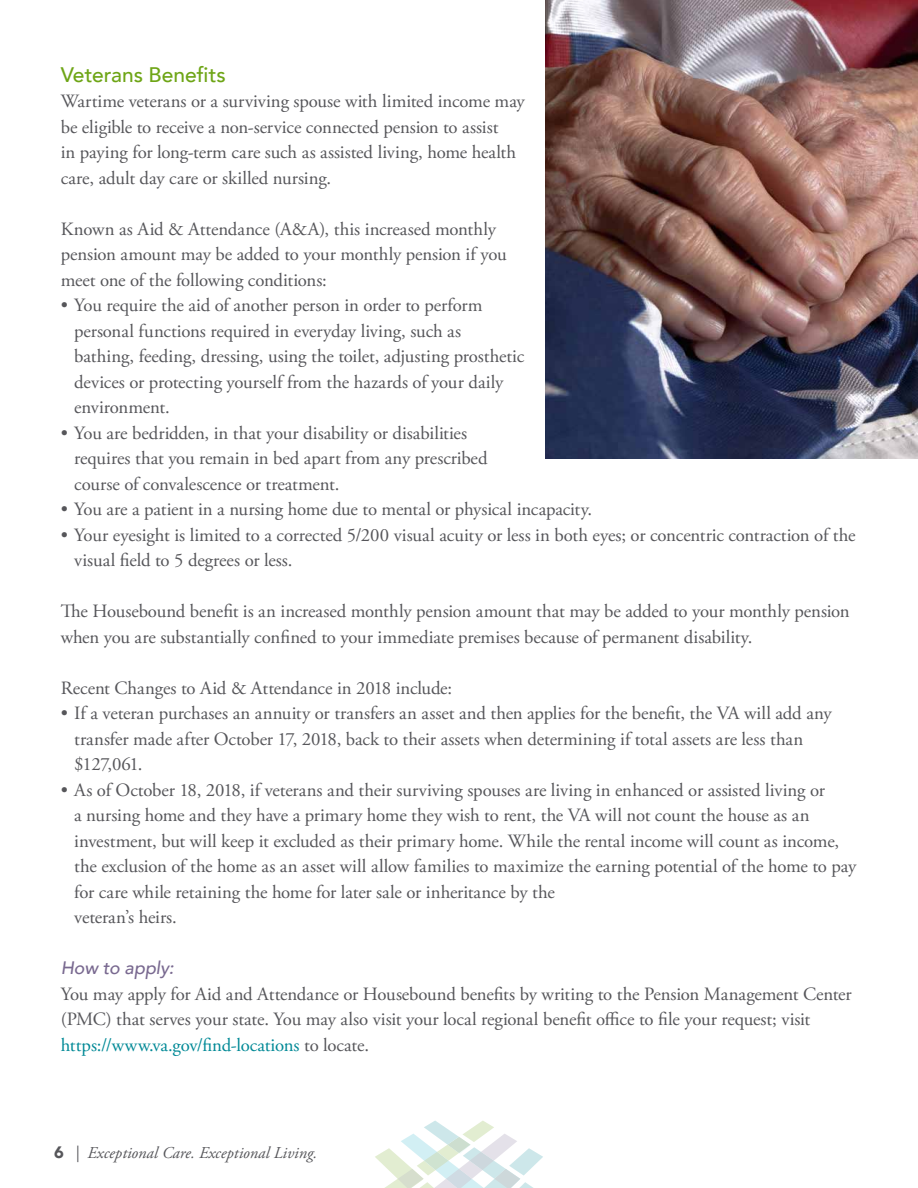
<style>
.page{position:relative;width:918px;height:1188px;background:#fff}
.page>*{position:absolute;margin:0;border:0;box-sizing:border-box;transform-origin:0 0}
.t1{font:500 21px "Avenir";color:#6ea516}
.t2{font:18.75px/25.5px "Adobe Garamond Pro";letter-spacing:-.005em;color:#56565a}
.t3{font:italic 500 18px "Avenir";letter-spacing:-.005em;color:#796990}
.t4{font:italic 16.5px "Adobe Garamond Pro";color:#56565a}
.s1{color:#008996}
.s2{font-family:"Avenir";font-weight:900;font-style:normal}
</style>
<div class="page">
<svg style="left:375px;top:1120px;width:168px;height:68px"></svg>
<img style="left:545px;top:0;width:373px;height:459px">
<p class="t1" style="left:61px;top:56px;width:167px">Veterans Benefits</p>
<p class="t2" style="left:61px;top:89px;width:466px">Wartime veterans or a surviving spouse with limited income may be eligible to receive a non-service connected pension to assist<br>in paying for long-term care such as assisted living, home health care, adult day care or skilled nursing.</p>
<p class="t2" style="left:61px;top:217px;width:447px">Known as Aid &amp; Attendance (A&amp;A), this increased monthly pension amount may be added to your monthly pension if you meet one of the following conditions:</p>
<p class="t2" style="left:74px;top:293px;width:451px;text-indent:-14px">• You require the aid of another person in order to perform personal functions required in everyday living, such as bathing, feeding, dressing, using the toilet, adjusting prosthetic devices or protecting yourself from the hazards of your daily environment.</p>
<p class="t2" style="left:74px;top:421px;width:415px;text-indent:-13px">• You are bedridden, in that your disability or disabilities requires that you remain in bed apart from any prescribed course of convalescence or treatment.</p>
<p class="t2" style="left:61px;top:497px;width:533px">• You are a patient in a nursing home due to mental or physical incapacity.</p>
<p class="t2" style="left:74px;top:523px;width:783px;text-indent:-14px">• Your eyesight is limited to a corrected 5/200 visual acuity or less in both eyes; or concentric contraction of the visual field to 5 degrees or less.</p>
<p class="t2" style="left:61px;top:599px;width:791px">The Housebound benefit is an increased monthly pension amount that may be added to your monthly pension when you are substantially confined to your immediate premises because of permanent disability.</p>
<p class="t2" style="left:61px;top:676px;width:393px">Recent Changes to Aid &amp; Attendance in 2018 include:</p>
<p class="t2" style="left:74px;top:701px;width:759px;text-indent:-14px">• If a veteran purchases an annuity or transfers an asset and then applies for the benefit, the VA will add any transfer made after October 17, 2018, back to their assets when determining if total assets are less than $127,061.</p>
<p class="t2" style="left:74px;top:778px;width:784px;text-indent:-14px">• As of October 18, 2018, if veterans and their surviving spouses are living in enhanced or assisted living or<br>a nursing home and they have a primary home they wish to rent, the VA will not count the house as an investment, but will keep it excluded as their primary home. While the rental income will count as income, the exclusion of the home as an asset will allow families to maximize the earning potential of the home to pay for care while retaining the home for later sale or inheritance by the<br>veteran’s heirs.</p>
<p class="t3" style="left:61px;top:957px;width:115px">How to apply:</p>
<p class="t2" style="left:61px;top:982px;width:792px">You may apply for Aid and Attendance or Housebound benefits by writing to the Pension Management Center (PMC) that serves your state. You may also visit your local regional benefit office to file your request; visit <span class="s1">https://www.va.gov/find-locations</span> to locate.</p>
<p class="t4" style="left:54px;top:1142px;width:265px"><span class="s2">6</span> | Exceptional Care. Exceptional Living.</p>
</div>
